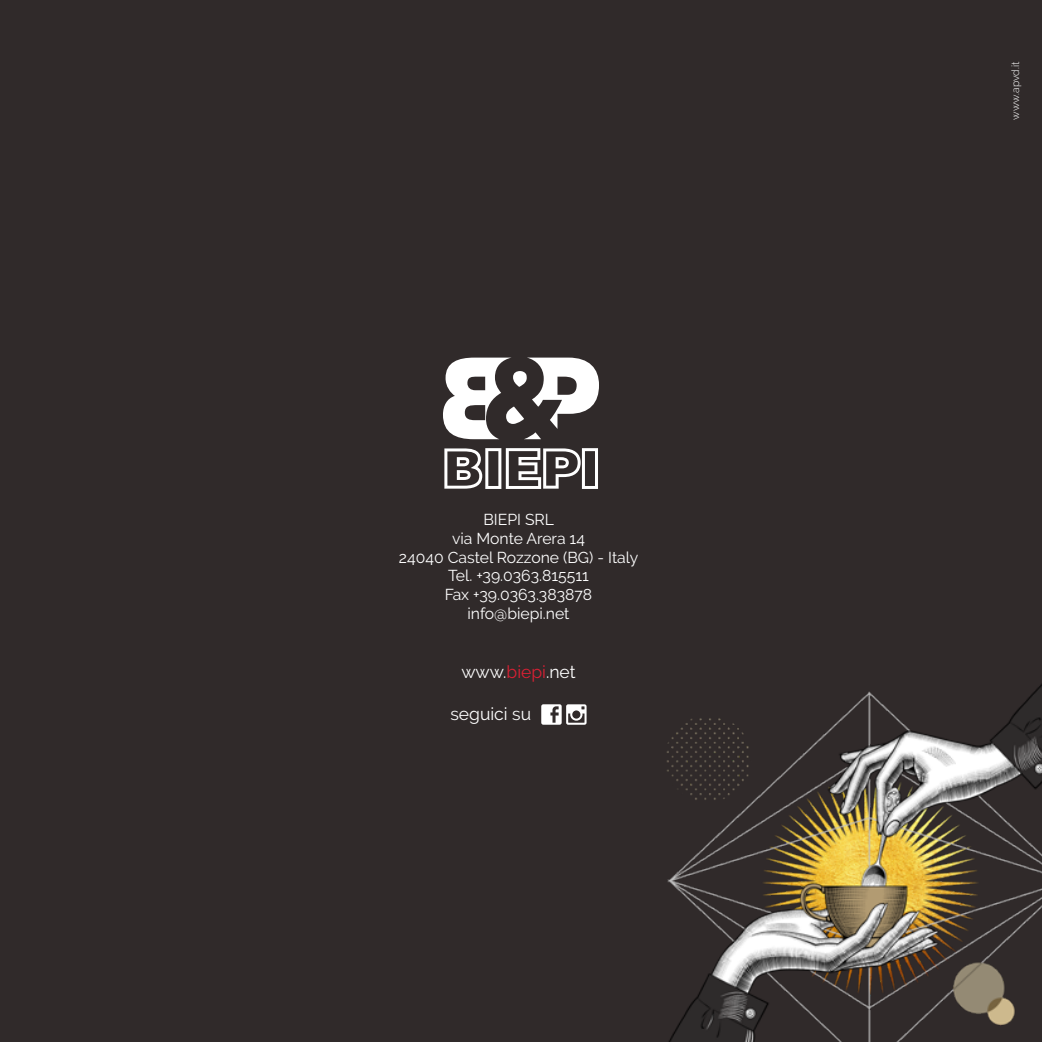
<style>
.page{position:relative;width:1042px;height:1042px;background:#302a2a}
.page>*{position:absolute;margin:0;border:0;box-sizing:border-box;transform-origin:0 0}
.t1{font:17.5px "Raleway";color:#fff}
.t2{font:15.75px/18.9px "Raleway";color:#fff;text-align:center}
.t3{font:300 10.5px "Raleway";color:#fff}
.s1{color:#d92034}
</style>
<div class="page">
<svg style="left:443px;top:358px;width:156px;height:81px"></svg>
<svg style="left:444px;top:448px;width:154px;height:41px"></svg>
<svg style="left:541px;top:704px;width:45px;height:21px"></svg>
<img style="left:666px;top:684px;width:376px;height:358px">
<p class="t2" style="left:399px;top:510px;width:241px">BIEPI SRL<br>via Monte Arera 14<br>24040 Castel Rozzone (BG) - Italy<br>Tel. +39.0363.815511<br>Fax +39.0363.383878 info@biepi.net</p>
<p class="t1" style="left:461px;top:662px;width:116px">www.<span class="s1">biepi</span>.net</p>
<p class="t1" style="left:450px;top:704px;width:82px">seguici su</p>
<p class="t3" style="left:1009px;top:120px;width:59px;rotate:-90deg">www.apvd.it</p>
</div>
